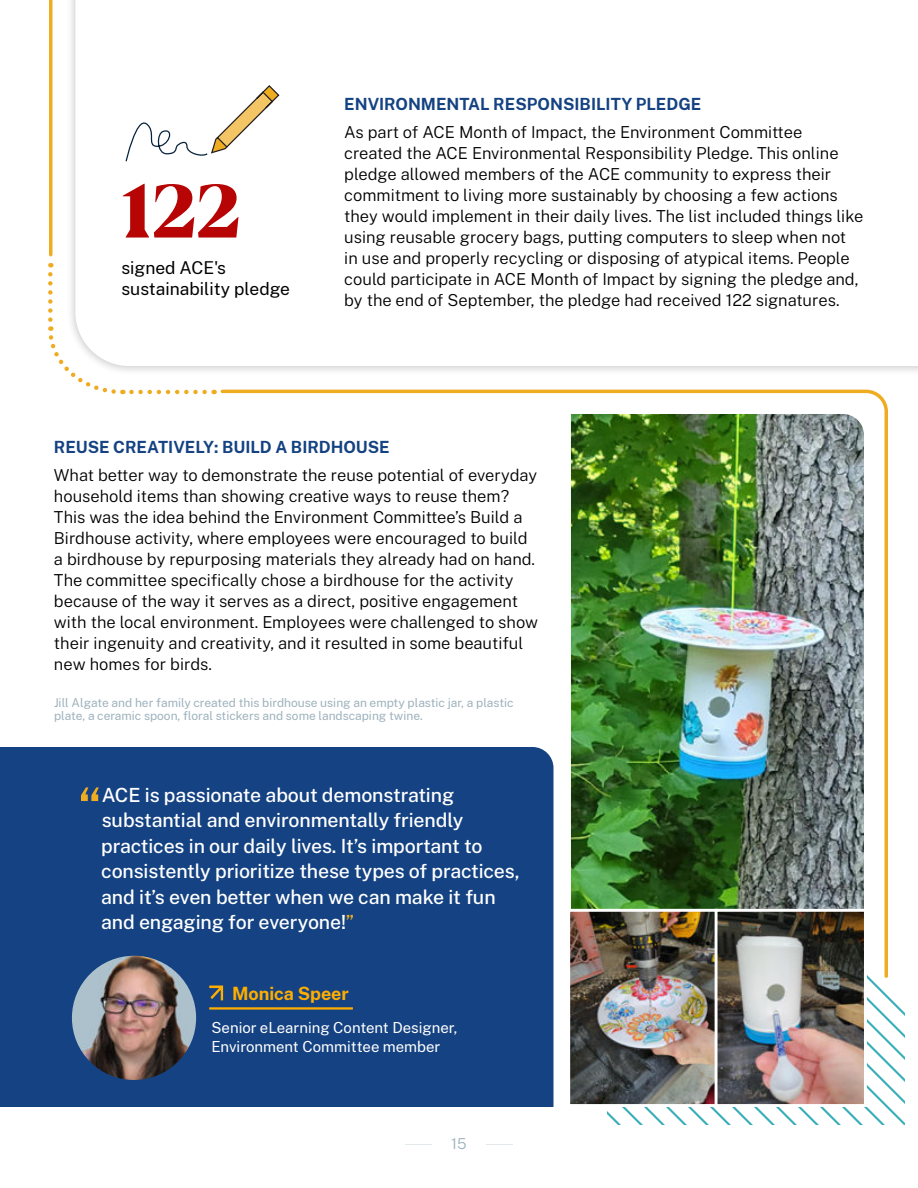
<style>
.page{position:relative;width:918px;height:1188px;background:#fff}
.page>*{position:absolute;margin:0;border:0;box-sizing:border-box;transform-origin:0 0}
.t1{font:800 75px "Blacker Display";color:#b70404}
.t2{font:500 54.75px "Public Sans";color:#efac21}
.t3{font:500 19.5px/25.5px "Public Sans";letter-spacing:-.01em;color:#fff}
.t4{font:700 18px "Public Sans";color:#ffad00}
.t5{font:17.4px/20.9px "Public Sans";color:#000}
.t6{font:300 16.5px/21px "Public Sans";color:#000}
.t7{font:700 16.5px "Public Sans";color:#144282}
.t8{font:15px/19.5px "Public Sans";color:#fff}
.t9{font:300 15px "Public Sans";color:#9eb2bd}
.t10{font:12px/13.5px "Public Sans";color:#9eb2bd}
.s1{color:#efac21}
</style>
<div class="page">
<svg style="left:486px;top:1144px;width:27px;height:1px"></svg>
<svg style="left:405px;top:1144px;width:27px;height:1px"></svg>
<svg style="left:608px;top:980px;width:296px;height:145px"></svg>
<div style="left:0;top:747px;width:554px;height:360px;background:#144282"></div>
<img style="left:72px;top:956px;width:124px;height:124px;border-radius:62px">
<hr style="left:209px;top:1007px;width:144px;height:3px;background:#ffad00">
<svg style="left:209px;top:986px;width:14px;height:14px"></svg>
<div style="left:66px;top:0;width:852px;height:375px;background:#000;opacity:.25"></div>
<svg style="left:75px;top:0;width:843px;height:366px"></svg>
<img style="left:571px;top:980px;width:292px;height:123px">
<div style="left:567px;top:909px;width:151px;height:198px;border:3px solid #fff"></div>
<div style="left:715px;top:909px;width:152px;height:198px;border:3px solid #fff"></div>
<svg style="left:125px;top:84px;width:155px;height:79px"></svg>
<svg style="left:48px;top:274px;width:75px;height:121px"></svg>
<svg style="left:131px;top:390px;width:84px;height:4px"></svg>
<svg style="left:48px;top:0;width:6px;height:267px"></svg>
<img style="left:219px;top:389px;width:669px;height:591px">
<h1 class="t1" style="left:122px;top:175px;width:120px">122</h1>
<p class="t5" style="left:122px;top:258px;width:170px">signed ACE's sustainability pledge</p>
<p class="t7" style="left:344px;top:92px;width:359px">ENVIRONMENTAL RESPONSIBILITY PLEDGE</p>
<p class="t6" style="left:344px;top:122px;width:521px">As part of ACE Month of Impact, the Environment Committee created the ACE Environmental Responsibility Pledge. This online pledge allowed members of the ACE community to express their commitment to living more sustainably by choosing a few actions they would implement in their daily lives. The list included things like using reusable grocery bags, putting computers to sleep when not in use and properly recycling or disposing of atypical items. People could participate in ACE Month of Impact by signing the pledge and, by the end of September, the pledge had received 122 signatures.</p>
<p class="t7" style="left:54px;top:434px;width:337px">REUSE CREATIVELY: BUILD A BIRDHOUSE</p>
<p class="t6" style="left:54px;top:465px;width:486px">What better way to demonstrate the reuse potential of everyday household items than showing creative ways to reuse them?<br>This was the idea behind the Environment Committee’s Build a Birdhouse activity, where employees were encouraged to build a birdhouse by repurposing materials they already had on hand.<br>The committee specifically chose a birdhouse for the activity because of the way it serves as a direct, positive engagement with the local environment. Employees were challenged to show their ingenuity and creativity, and it resulted in some beautiful new homes for birds.</p>
<p class="t10" style="left:54px;top:696px;width:461px">Jill Algate and her family created this birdhouse using an empty plastic jar, a plastic plate, a ceramic spoon, floral stickers and some landscaping twine.</p>
<h2 class="t2" style="left:78px;top:782px;width:25px">“</h2>
<p class="t3" style="left:101px;top:782px;width:420px">ACE is passionate about demonstrating substantial and environmentally friendly practices in our daily lives. It’s important to consistently prioritize these types of practices, and it’s even better when we can make it fun and engaging for everyone!<span class="s1">”</span></p>
<p class="t4" style="left:232px;top:986px;width:118px">Monica Speer</p>
<p class="t8" style="left:212px;top:1018px;width:247px">Senior eLearning Content Designer,<br>Environment Committee member</p>
<p class="t9" style="left:451px;top:1137px;width:17px">15</p>
</div>
